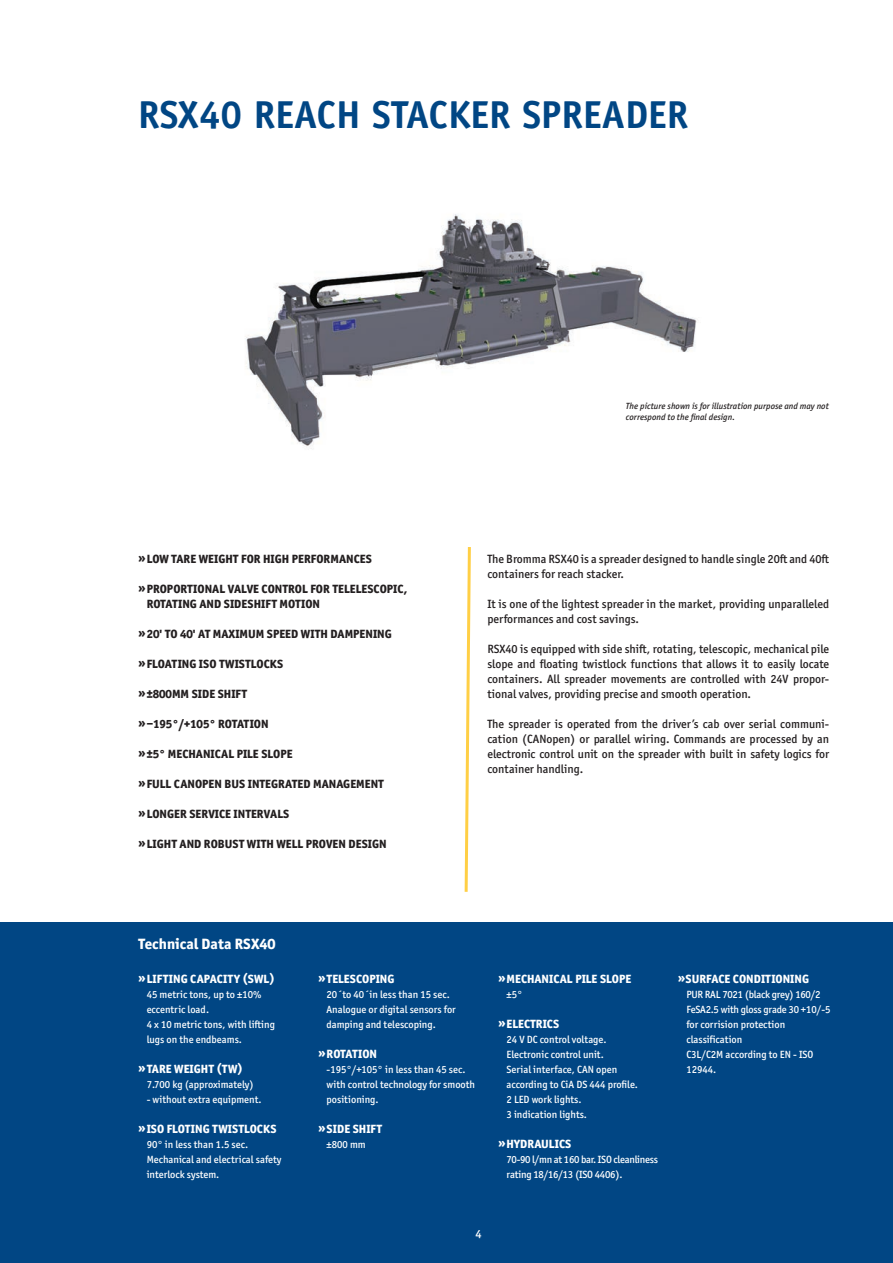
<style>
.page{position:relative;width:893px;height:1263px;background:#fff}
.page>*{position:absolute;margin:0;border:0;box-sizing:border-box;transform-origin:0 0}
.t1{font:700 39px "Officina Sans";color:#014684}
.t2{font:800 15px "Officina Sans ITC Pro";color:#fff}
.t3{font:500 12px/15px "Officina Sans ITC Pro";color:#231f20}
.t4{font:800 12px/15px "Officina Sans ITC Pro";color:#231f20}
.t5{font:800 12px "Officina Sans ITC Pro";color:#fff}
.t6{font:500 12px "Officina Sans ITC Pro";color:#fff}
.t7{font:500 10.5px/15px "Officina Sans ITC Pro";color:#fff}
.t8{font:500 10.5px/15px "Officina Sans ITC Pro";letter-spacing:-.025em;color:#fff}
.t9{font:italic 500 9px/10.8px "Officina Sans ITC Pro";color:#231f20}
</style>
<div class="page">
<div style="left:0;top:923px;width:893px;height:340px;background:#014684"></div>
<svg style="left:464px;top:547px;width:7px;height:345px"></svg>
<img style="left:245px;top:214px;width:452px;height:232px">
<h1 class="t1" style="left:138px;top:90px;width:552px">RSX40 REACH STACKER SPREADER</h1>
<p class="t9" style="left:626px;top:401px;width:204px">The picture shown is for illustration purpose and may not correspond to the final design.</p>
<p class="t4" style="left:138px;top:551px;width:235px">» LOW TARE WEIGHT FOR HIGH PERFORMANCES</p>
<p class="t4" style="left:147px;top:581px;width:262px;text-indent:-9px">» PROPORTIONAL VALVE CONTROL FOR TELELESCOPIC,<br>ROTATING AND SIDESHIFT MOTION</p>
<p class="t4" style="left:138px;top:626px;width:255px">» 20' TO 40' AT MAXIMUM SPEED WITH DAMPENING</p>
<p class="t4" style="left:138px;top:656px;width:147px">» FLOATING ISO TWISTLOCKS</p>
<p class="t4" style="left:138px;top:686px;width:111px">» ±800MM SIDE SHIFT</p>
<p class="t4" style="left:138px;top:716px;width:132px">» –195°/+105° ROTATION</p>
<p class="t4" style="left:138px;top:746px;width:156px">» ±5° MECHANICAL PILE SLOPE</p>
<p class="t4" style="left:138px;top:776px;width:247px">» FULL CANOPEN BUS INTEGRATED MANAGEMENT</p>
<p class="t4" style="left:138px;top:806px;width:153px">» LONGER SERVICE INTERVALS</p>
<p class="t4" style="left:138px;top:836px;width:250px">» LIGHT AND ROBUST WITH WELL PROVEN DESIGN</p>
<p class="t3" style="left:487px;top:551px;width:343px">The Bromma RSX40 is a spreader designed to handle single 20ft and 40ft containers for reach stacker.</p>
<p class="t3" style="left:487px;top:596px;width:343px">It is one of the lightest spreader in the market, providing unparalleled performances and cost savings.</p>
<p class="t3" style="left:487px;top:641px;width:343px;text-align:justify">RSX40 is equipped with side shift, rotating, telescopic, mechanical pile slope and floating twistlock functions that allows it to easily locate containers. All spreader movements are controlled with 24V propor&shy;tional valves, providing precise and smooth operation.</p>
<p class="t3" style="left:487px;top:716px;width:343px;text-align:justify">The spreader is operated from the driver’s cab over serial communi&shy;cation (CANopen) or parallel wiring. Commands are processed by an electronic control unit on the spreader with built in safety logics for container handling.</p>
<p class="t2" style="left:138px;top:934px;width:139px">Technical Data RSX40</p>
<p class="t5" style="left:138px;top:971px;width:138px">» LIFTING CAPACITY (SWL)</p>
<p class="t7" style="left:147px;top:986px;width:130px">45 metric tons, up to ±10% eccentric load.<br>4 x 10 metric tons, with lifting lugs on the endbeams.</p>
<p class="t5" style="left:138px;top:1061px;width:106px">» TARE WEIGHT (TW)</p>
<p class="t7" style="left:147px;top:1076px;width:109px">7.700 kg (approximately)</p>
<p class="t7" style="left:147px;top:1091px;width:117px">- without extra equipment.</p>
<p class="t5" style="left:138px;top:1121px;width:140px">» ISO FLOTING TWISTLOCKS</p>
<p class="t7" style="left:147px;top:1136px;width:136px">90° in less than 1.5 sec.<br>Mechanical and electrical safety interlock system.</p>
<p class="t5" style="left:318px;top:971px;width:78px">» TELESCOPING</p>
<p class="t7" style="left:327px;top:986px;width:131px">20´to 40´in less than 15 sec.<br>Analogue or digital sensors for damping and telescoping.</p>
<p class="t5" style="left:318px;top:1046px;width:60px">» ROTATION</p>
<p class="t7" style="left:327px;top:1061px;width:150px">-195°/+105° in less than 45 sec. with control technology for smooth positioning.</p>
<p class="t5" style="left:318px;top:1121px;width:66px">» SIDE SHIFT</p>
<p class="t7" style="left:327px;top:1136px;width:41px">±800 mm</p>
<p class="t5" style="left:498px;top:971px;width:135px">» MECHANICAL PILE SLOPE</p>
<p class="t7" style="left:506px;top:986px;width:17px">±5°</p>
<p class="t5" style="left:498px;top:1016px;width:63px">» ELECTRICS</p>
<p class="t7" style="left:506px;top:1031px;width:133px">24 V DC control voltage.<br>Electronic control unit.<br>Serial interface, CAN open according to CiA DS 444 profile.<br>2 LED work lights.<br>3 indication lights.</p>
<p class="t5" style="left:498px;top:1136px;width:75px">» HYDRAULICS</p>
<p class="t8" style="left:506px;top:1151px;width:153px">70-90 l/mn at 160 bar. ISO cleanliness rating 18/16/13 (ISO 4406).</p>
<p class="t5" style="left:678px;top:971px;width:133px">»SURFACE CONDITIONING</p>
<p class="t7" style="left:686px;top:986px;width:145px">PUR RAL 7021 (black grey) 160/2<br>FeSA2.5 with gloss grade 30 +10/-5 for corrision protection classification<br>C3L/C2M according to EN - ISO<br>12944.</p>
<p class="t6" style="left:475px;top:1226px;width:8px">4</p>
</div>
